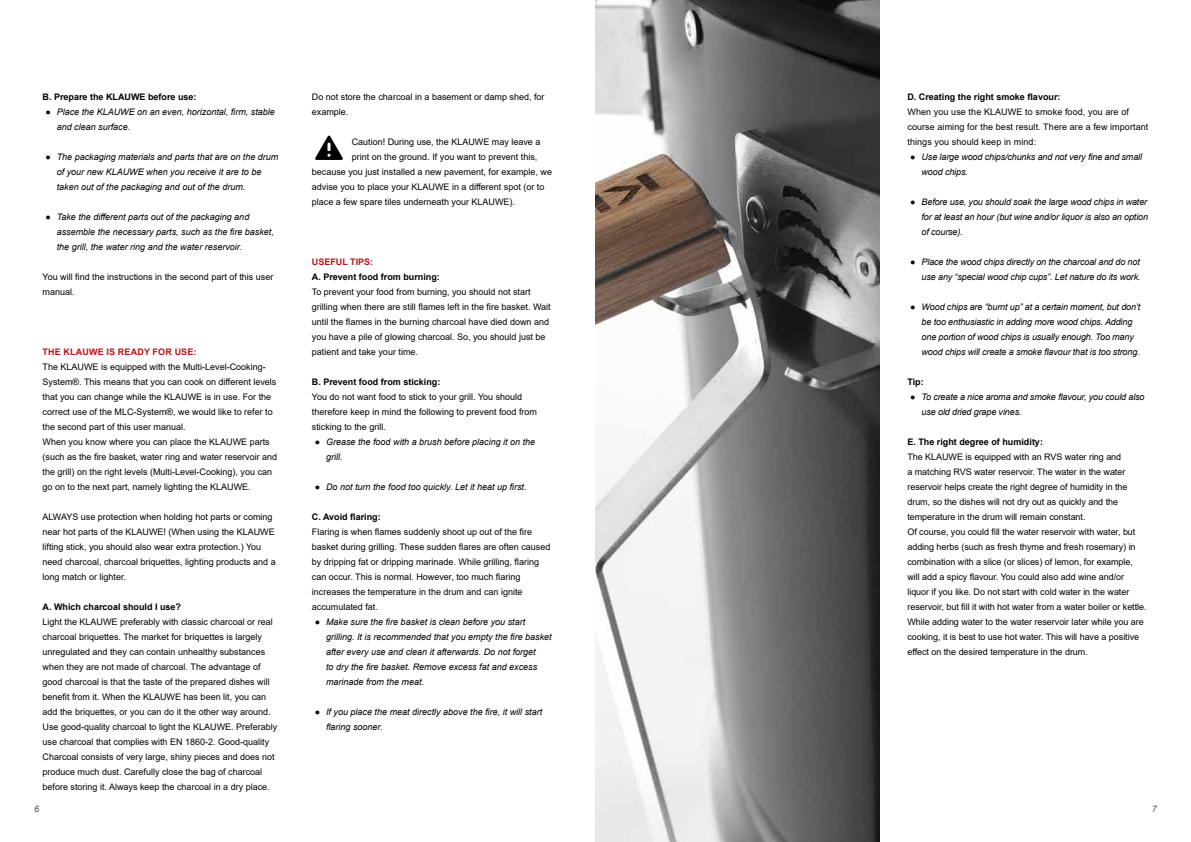
<style>
.page{position:relative;width:1191px;height:842px;background:#fff}
.page>*{position:absolute;margin:0;border:0;box-sizing:border-box;transform-origin:0 0}
.t1{font:9px/15px "Arial";color:#000}
.t2{font:italic 9px/15px "Arial";color:#000}
.t3{font:700 9px "Arial";color:#000}
.t4{font:700 9px "Arial";letter-spacing:.015em;color:#bd1218}
.t5{font:italic 9px "Arial";color:#575756}
</style>
<div class="page">
<svg style="left:315px;top:135px;width:28px;height:25px"></svg>
<img style="left:595px;top:0;width:284px;height:842px">
<p class="t3" style="left:43px;top:91px;width:156px">B. Prepare the KLAUWE before use:</p>
<p class="t2" style="left:57px;top:105px;width:220px">Place the KLAUWE on an even, horizontal, firm, stable and clean surface.</p>
<p class="t2" style="left:57px;top:150px;width:223px">The packaging materials and parts that are on the drum of your new KLAUWE when you receive it are to be taken out of the packaging and out of the drum.</p>
<p class="t2" style="left:57px;top:210px;width:219px">Take the different parts out of the packaging and assemble the necessary parts, such as the fire basket, the grill, the water ring and the water reservoir.</p>
<p class="t1" style="left:43px;top:269px;width:232px">You will find the instructions in the second part of this user manual.</p>
<p class="t2" style="left:45px;top:105px;width:7px">●</p>
<p class="t2" style="left:45px;top:150px;width:7px">●</p>
<p class="t2" style="left:45px;top:210px;width:7px">●</p>
<p class="t4" style="left:43px;top:346px;width:155px">THE KLAUWE IS READY FOR USE:</p>
<p class="t1" style="left:43px;top:359px;width:236px">The KLAUWE is equipped with the Multi-Level-Cooking-System®. This means that you can cook on different levels that you can change while the KLAUWE is in use. For the correct use of the MLC-System®, we would like to refer to the second part of this user manual.<br>When you know where you can place the KLAUWE parts (such as the fire basket, water ring and water reservoir and the grill) on the right levels (Multi-Level-Cooking), you can go on to the next part, namely lighting the KLAUWE.</p>
<p class="t1" style="left:43px;top:509px;width:235px">ALWAYS use protection when holding hot parts or coming near hot parts of the KLAUWE! (When using the KLAUWE lifting stick, you should also wear extra protection.) You need charcoal, charcoal briquettes, lighting products and a long match or lighter.</p>
<p class="t3" style="left:43px;top:601px;width:140px">A. Which charcoal should I use?</p>
<p class="t1" style="left:43px;top:614px;width:236px">Light the KLAUWE preferably with classic charcoal or real charcoal briquettes. The market for briquettes is largely unregulated and they can contain unhealthy substances when they are not made of charcoal. The advantage of good charcoal is that the taste of the prepared dishes will benefit from it. When the KLAUWE has been lit, you can add the briquettes, or you can do it the other way around.<br>Use good-quality charcoal to light the KLAUWE. Preferably use charcoal that complies with EN 1860-2. Good-quality Charcoal consists of very large, shiny pieces and does not produce much dust. Carefully close the bag of charcoal before storing it. Always keep the charcoal in a dry place.</p>
<p class="t5" style="left:34px;top:803px;width:7px">6</p>
<p class="t1" style="left:312px;top:89px;width:234px">Do not store the charcoal in a basement or damp shed, for example.</p>
<p class="t1" style="left:352px;top:134px;width:190px">Caution! During use, the KLAUWE may leave a</p>
<p class="t1" style="left:352px;top:149px;width:187px">print on the ground. If you want to prevent this,</p>
<p class="t1" style="left:312px;top:164px;width:242px">because you just installed a new pavement, for example, we</p>
<p class="t1" style="left:312px;top:179px;width:234px">advise you to place your KLAUWE in a different spot (or to</p>
<p class="t1" style="left:312px;top:194px;width:205px">place a few spare tiles underneath your KLAUWE).</p>
<p class="t4" style="left:312px;top:256px;width:63px">USEFUL TIPS:</p>
<p class="t3" style="left:312px;top:271px;width:130px">A. Prevent food from burning:</p>
<p class="t1" style="left:312px;top:284px;width:240px">To prevent your food from burning, you should not start grilling when there are still flames left in the fire basket. Wait until the flames in the burning charcoal have died down and you have a pile of glowing charcoal. So, you should just be patient and take your time.</p>
<p class="t3" style="left:312px;top:376px;width:130px">B. Prevent food from sticking:</p>
<p class="t1" style="left:312px;top:389px;width:227px">You do not want food to stick to your grill. You should therefore keep in mind the following to prevent food from sticking to the grill.</p>
<p class="t2" style="left:326px;top:435px;width:211px">Grease the food with a brush before placing it on the grill.</p>
<p class="t2" style="left:326px;top:480px;width:202px">Do not turn the food too quickly. Let it heat up first.</p>
<p class="t3" style="left:312px;top:511px;width:70px">C. Avoid flaring:</p>
<p class="t1" style="left:312px;top:524px;width:240px">Flaring is when flames suddenly shoot up out of the fire basket during grilling. These sudden flares are often caused by dripping fat or dripping marinade. While grilling, flaring can occur. This is normal. However, too much flaring increases the temperature in the drum and can ignite accumulated fat.</p>
<p class="t2" style="left:326px;top:615px;width:227px">Make sure the fire basket is clean before you start grilling. It is recommended that you empty the fire basket after every use and clean it afterwards. Do not forget<br>to dry the fire basket. Remove excess fat and excess marinade from the meat.</p>
<p class="t2" style="left:326px;top:705px;width:218px">If you place the meat directly above the fire, it will start flaring sooner.</p>
<p class="t2" style="left:315px;top:435px;width:7px">●</p>
<p class="t2" style="left:315px;top:480px;width:7px">●</p>
<p class="t2" style="left:315px;top:615px;width:7px">●</p>
<p class="t2" style="left:315px;top:705px;width:7px">●</p>
<p class="t3" style="left:907px;top:91px;width:155px">D. Creating the right smoke flavour:</p>
<p class="t1" style="left:907px;top:104px;width:242px">When you use the KLAUWE to smoke food, you are of course aiming for the best result. There are a few important things you should keep in mind:</p>
<p class="t2" style="left:921px;top:150px;width:222px">Use large wood chips/chunks and not very fine and small wood chips.</p>
<p class="t2" style="left:921px;top:195px;width:228px;text-align:justify">Before use, you should soak the large wood chips in water for at least an hour (but wine and/or liquor is also an option of course).</p>
<p class="t2" style="left:921px;top:255px;width:221px">Place the wood chips directly on the charcoal and do not use any “special wood chip cups”. Let nature do its work.</p>
<p class="t2" style="left:921px;top:300px;width:220px">Wood chips are “burnt up” at a certain moment, but don’t be too enthusiastic in adding more wood chips. Adding one portion of wood chips is usually enough. Too many wood chips will create a smoke flavour that is too strong.</p>
<p class="t3" style="left:907px;top:376px;width:18px">Tip:</p>
<p class="t2" style="left:921px;top:390px;width:224px">To create a nice aroma and smoke flavour, you could also use old dried grape vines.</p>
<p class="t3" style="left:907px;top:436px;width:137px">E. The right degree of humidity:</p>
<p class="t1" style="left:907px;top:450px;width:241px">The KLAUWE is equipped with an RVS water ring and<br>a matching RVS water reservoir. The water in the water reservoir helps create the right degree of humidity in the drum, so the dishes will not dry out as quickly and the temperature in the drum will remain constant.<br>Of course, you could fill the water reservoir with water, but adding herbs (such as fresh thyme and fresh rosemary) in combination with a slice (or slices) of lemon, for example, will add a spicy flavour. You could also add wine and/or liquor if you like. Do not start with cold water in the water reservoir, but fill it with hot water from a water boiler or kettle.<br>While adding water to the water reservoir later while you are cooking, it is best to use hot water. This will have a positive effect on the desired temperature in the drum.</p>
<p class="t2" style="left:910px;top:150px;width:7px">●</p>
<p class="t2" style="left:910px;top:195px;width:7px">●</p>
<p class="t2" style="left:910px;top:255px;width:7px">●</p>
<p class="t2" style="left:910px;top:300px;width:7px">●</p>
<p class="t2" style="left:910px;top:390px;width:7px">●</p>
<p class="t5" style="left:1152px;top:803px;width:7px">7</p>
</div>
